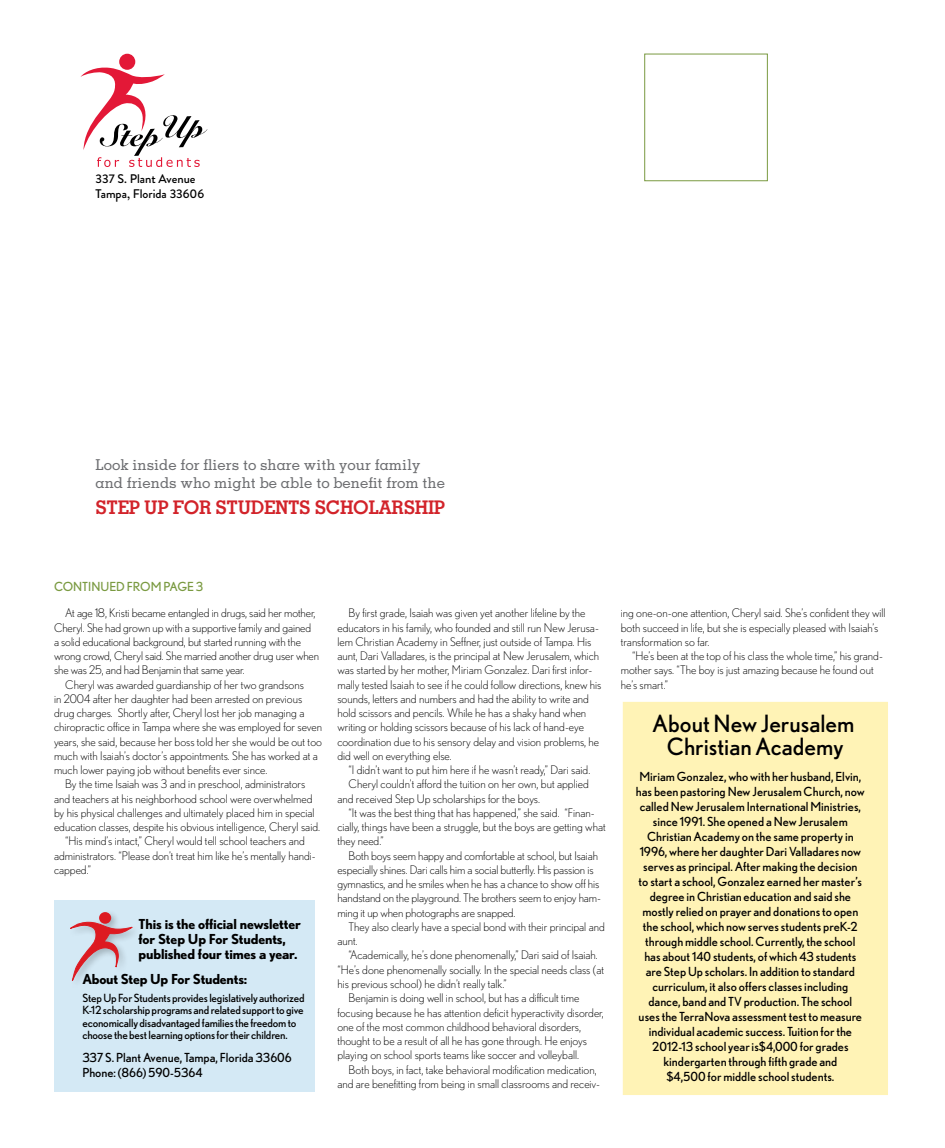
<style>
.page{position:relative;width:945px;height:1148px;background:#fff}
.page>*{position:absolute;margin:0;border:0;box-sizing:border-box;transform-origin:0 0}
.t1{font:23.75px/22.5px "Nobel";color:#000;text-align:center}
.t2{font:700 18.75px "Memphis LT Std";letter-spacing:-.02em;color:#d2232a}
.t3{font:500 15px/18px "Memphis LT Std";color:#6d6e71}
.t4{font:700 13.75px/15px "Nobel";letter-spacing:-.01em;color:#000}
.t5{font:12.5px/15px "Nobel";color:#000}
.t6{font:500 12.5px/15px "Brandon Grotesque";color:#000}
.t7{font:12.5px "Nobel";color:#7a9a41}
.t8{font:300 11.88px/14.2px "Nobel";color:#000}
.t9{font:11.25px/12.5px "Nobel";letter-spacing:-.015em;color:#000}
</style>
<div class="page">
<div style="left:623px;top:702px;width:265px;height:393px;background:#fff3b6"></div>
<div style="left:54px;top:900px;width:261px;height:192px;background:#d4e9f5"></div>
<div style="left:644px;top:54px;width:124px;height:127px;border:1px solid #7a9a41"></div>
<div style="left:99px;top:912px;width:12px;height:11px;background:#dd1a21;border-radius:50%"></div>
<svg style="left:70px;top:922px;width:63px;height:59px"></svg>
<svg style="left:81px;top:67px;width:126px;height:100px"></svg>
<div style="left:119px;top:54px;width:16px;height:16px;background:#e31837;border-radius:50%"></div>
<p class="t6" style="left:96px;top:171px;width:110px">337 S. Plant Avenue<br>Tampa, Florida 33606</p>
<p class="t3" style="left:96px;top:455px;width:351px">Look inside for fliers to share with your family and friends who might be able to benefit from the</p>
<h2 class="t2" style="left:96px;top:495px;width:351px">STEP UP FOR STUDENTS SCHOLARSHIP</h2>
<p class="t7" style="left:54px;top:579px;width:151px">CONTINUED FROM PAGE 3</p>
<p class="t8" style="left:54px;top:606px;width:267px;text-indent:11px">At age 18, Kristi became entangled in drugs, said her mother, Cheryl. She had grown up with a supportive family and gained a solid educational background, but started running with the wrong crowd, Cheryl said. She married another drug user when she was 25, and had Benjamin that same year.</p>
<p class="t8" style="left:54px;top:677px;width:270px;text-indent:11px">Cheryl was awarded guardianship of her two grandsons<br>in 2004 after her daughter had been arrested on previous drug charges. Shortly after, Cheryl lost her job managing a chiropractic office in Tampa where she was employed for seven years, she said, because her boss told her she would be out too much with Isaiah’s doctor’s appointments. She has worked at a much lower paying job without benefits ever since.</p>
<p class="t8" style="left:65px;top:777px;width:242px">By the time Isaiah was 3 and in preschool, administrators</p>
<p class="t8" style="left:54px;top:791px;width:260px">and teachers at his neighborhood school were overwhelmed</p>
<p class="t8" style="left:54px;top:805px;width:262px">by his physical challenges and ultimately placed him in special</p>
<p class="t8" style="left:54px;top:819px;width:268px">education classes, despite his obvious intelligence, Cheryl said.</p>
<p class="t8" style="left:65px;top:834px;width:241px">“His mind’s intact,” Cheryl would tell school teachers and</p>
<p class="t8" style="left:54px;top:848px;width:263px">administrators. “Please don’t treat him like he’s mentally handi-</p>
<p class="t8" style="left:54px;top:862px;width:39px">capped.”</p>
<p class="t4" style="left:139px;top:915px;width:164px">This is the official newsletter for Step Up For Students, published four times a year.</p>
<p class="t4" style="left:82px;top:971px;width:166px">About Step Up For Students:</p>
<p class="t9" style="left:82px;top:991px;width:224px">Step Up For Students provides legislatively authorized K-12 scholarship programs and related support to give economically disadvantaged families the freedom to choose the best learning options for their children.</p>
<p class="t5" style="left:82px;top:1049px;width:211px">337 S. Plant Avenue, Tampa, Florida 33606<br>Phone: (866) 590-5364</p>
<p class="t8" style="left:337px;top:606px;width:266px;text-indent:11px">By first grade, Isaiah was given yet another lifeline by the educators in his family, who founded and still run New Jerusa&shy;lem Christian Academy in Seffner, just outside of Tampa. His aunt, Dari Valladares, is the principal at New Jerusalem, which was started by her mother, Miriam Gonzalez. Dari first infor&shy;mally tested Isaiah to see if he could follow directions, knew his sounds, letters and numbers and had the ability to write and hold scissors and pencils. While he has a shaky hand when writing or holding scissors because of his lack of hand-eye coordination due to his sensory delay and vision problems, he did well on everything else.</p>
<p class="t8" style="left:349px;top:762px;width:243px">“I didn’t want to put him here if he wasn’t ready,” Dari said.</p>
<p class="t8" style="left:349px;top:777px;width:242px">Cheryl couldn’t afford the tuition on her own, but applied</p>
<p class="t8" style="left:337px;top:791px;width:204px">and received Step Up scholarships for the boys.</p>
<p class="t8" style="left:349px;top:805px;width:248px">“It was the best thing that has happened,” she said. “Finan-</p>
<p class="t8" style="left:337px;top:819px;width:270px">cially, things have been a struggle, but the boys are getting what</p>
<p class="t8" style="left:337px;top:834px;width:48px">they need.”</p>
<p class="t8" style="left:349px;top:848px;width:251px">Both boys seem happy and comfortable at school, but Isaiah</p>
<p class="t8" style="left:337px;top:862px;width:258px">especially shines. Dari calls him a social butterfly. His passion is</p>
<p class="t8" style="left:337px;top:876px;width:263px">gymnastics, and he smiles when he has a chance to show off his</p>
<p class="t8" style="left:337px;top:891px;width:265px">handstand on the playground. The brothers seem to enjoy ham-</p>
<p class="t8" style="left:337px;top:905px;width:180px">ming it up when photographs are snapped.</p>
<p class="t8" style="left:349px;top:919px;width:258px">They also clearly have a special bond with their principal and</p>
<p class="t8" style="left:337px;top:933px;width:22px">aunt.</p>
<p class="t8" style="left:349px;top:948px;width:251px">“Academically, he’s done phenomenally,” Dari said of Isaiah.</p>
<p class="t8" style="left:337px;top:962px;width:268px">“He’s done phenomenally socially. In the special needs class (at</p>
<p class="t8" style="left:337px;top:976px;width:171px">his previous school) he didn’t really talk.”</p>
<p class="t8" style="left:349px;top:990px;width:232px">Benjamin is doing well in school, but has a difficult time</p>
<p class="t8" style="left:337px;top:1005px;width:268px">focusing because he has attention deficit hyperactivity disorder,</p>
<p class="t8" style="left:337px;top:1019px;width:245px">one of the most common childhood behavioral disorders,</p>
<p class="t8" style="left:337px;top:1033px;width:251px">thought to be a result of all he has gone through. He enjoys</p>
<p class="t8" style="left:337px;top:1047px;width:243px">playing on school sports teams like soccer and volleyball.</p>
<p class="t8" style="left:349px;top:1062px;width:249px">Both boys, in fact, take behavioral modification medication,</p>
<p class="t8" style="left:337px;top:1076px;width:264px">and are benefitting from being in small classrooms and receiv-</p>
<p class="t8" style="left:621px;top:606px;width:266px">ing one-on-one attention, Cheryl said. She’s confident they will both succeed in life, but she is especially pleased with Isaiah’s transformation so far.</p>
<p class="t8" style="left:621px;top:648px;width:264px;line-height:14.6px;text-indent:11px">“He’s been at the top of his class the whole time,” his grand&shy;mother says. “The boy is just amazing because he found out he’s smart.”</p>
<h1 class="t1" style="left:652px;top:712px;width:204px">About New Jerusalem<br>Christian Academy</h1>
<p class="t5" style="left:636px;top:769px;width:230px;text-align:center">Miriam Gonzalez, who with her husband, Elvin, has been pastoring New Jerusalem Church, now called New Jerusalem International Ministries, since 1991. She opened a New Jerusalem Christian Academy on the same property in 1996, where her daughter Dari Valladares now serves as principal. After making the decision<br>to start a school, Gonzalez earned her master’s degree in Christian education and said she mostly relied on prayer and donations to open the school, which now serves students preK-2 through middle school. Currently, the school has about 140 students, of which 43 students are Step Up scholars. In addition to standard curriculum, it also offers classes including dance, band and TV production. The school<br>uses the TerraNova assessment test to measure individual academic success. Tuition for the 2012-13 school year is$4,000 for grades kindergarten through fifth grade and<br>$4,500 for middle school students.</p>
</div>
